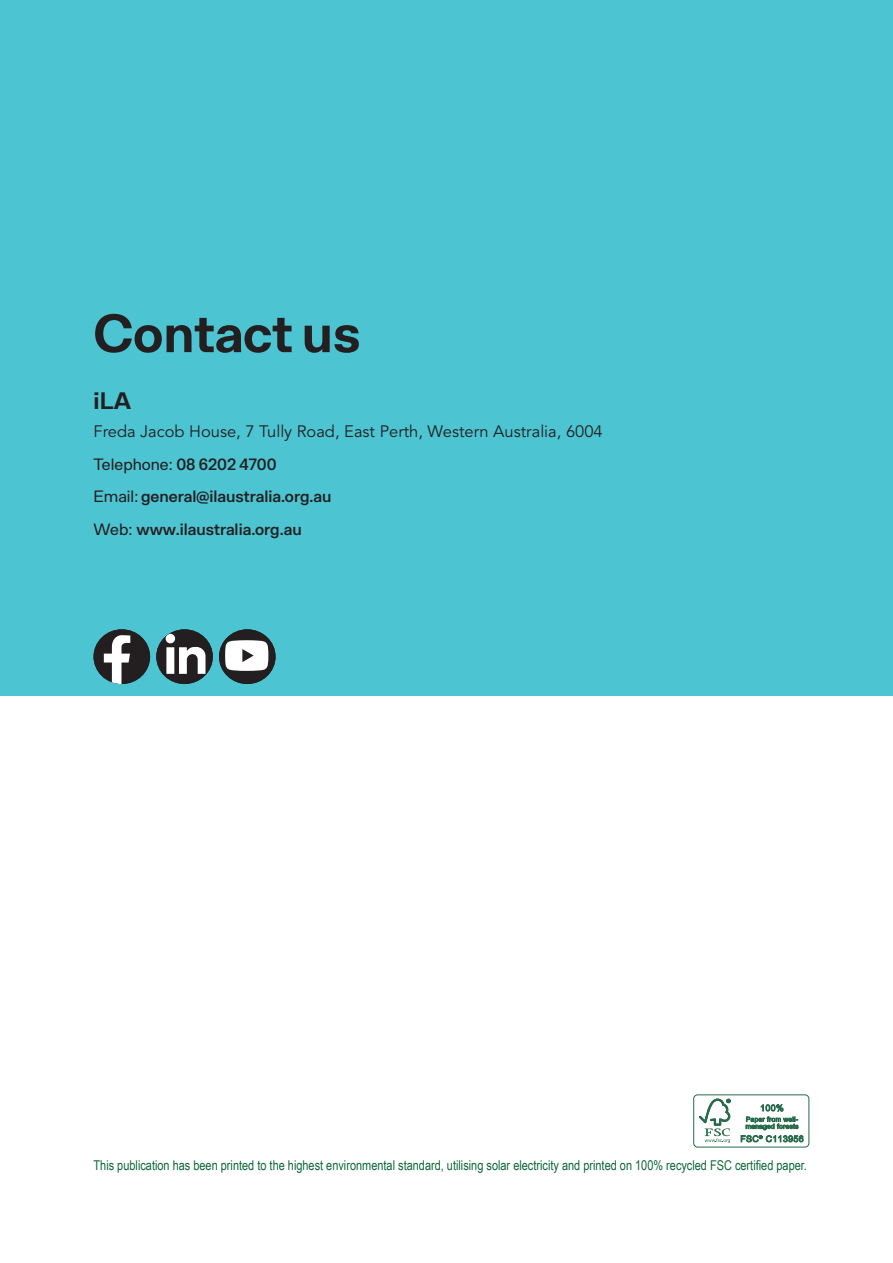
<style>
.page{position:relative;width:893px;height:1263px;background:#fff}
.page>*{position:absolute;margin:0;border:0;box-sizing:border-box;transform-origin:0 0}
.Section_Major_Header_White{font:700 54px "Arbeit";color:#231f20}
.MAIN_SubHEADER{font:700 24px "Arbeit";color:#231f20}
.MAIN_BODY_TXT{font:16.5px "Avenir LT Std";color:#231f20}
.MAIN_BODY_TXT-2{font:600 16.5px "Arbeit";color:#231f20}
.MAIN_BODY_TXT-3{font:16.5px "Arbeit";color:#231f20}
.MAIN_BODY_TXT-4{font:13.5px "Arial Narrow";color:#0c6638}
.s1{font-weight:600}
.s2{font-weight:400}
</style>
<div class="page">
<div style="left:0;top:0;width:893px;height:696px;background:#4dc4d1"></div>
<svg style="left:94px;top:629px;width:56px;height:55px"></svg>
<svg style="left:156px;top:629px;width:57px;height:55px"></svg>
<svg style="left:219px;top:629px;width:57px;height:55px"></svg>
<div style="left:693px;top:1094px;width:116px;height:53px;border:1px solid #286a4a;border-radius:4px"></div>
<svg style="left:699px;top:1098px;width:32px;height:45px"></svg>
<svg style="left:741px;top:1104px;width:62px;height:38px"></svg>
<p class="Section_Major_Header_White" style="left:94px;top:301px;width:268px">Contact us</p>
<p class="MAIN_SubHEADER" style="left:94px;top:386px;width:39px">iLA</p>
<p class="MAIN_BODY_TXT" style="left:94px;top:422px;width:511px">Freda Jacob House, 7 Tully Road, East Perth, Western Australia, 6004</p>
<p class="MAIN_BODY_TXT-3" style="left:94px;top:454px;width:185px">Telephone: <span class="s1">08 6202 4700</span></p>
<p class="MAIN_BODY_TXT-2" style="left:94px;top:487px;width:240px"><span class="s2">Email:</span> general@ilaustralia.org.au</p>
<p class="MAIN_BODY_TXT-2" style="left:94px;top:519px;width:210px"><span class="s2">Web:</span> www.ilaustralia.org.au</p>
<p class="MAIN_BODY_TXT-4" style="left:94px;top:1155px;width:715px">This publication has been printed to the highest environmental standard, utilising solar electricity and printed on 100% recycled FSC certified paper.</p>
</div>
